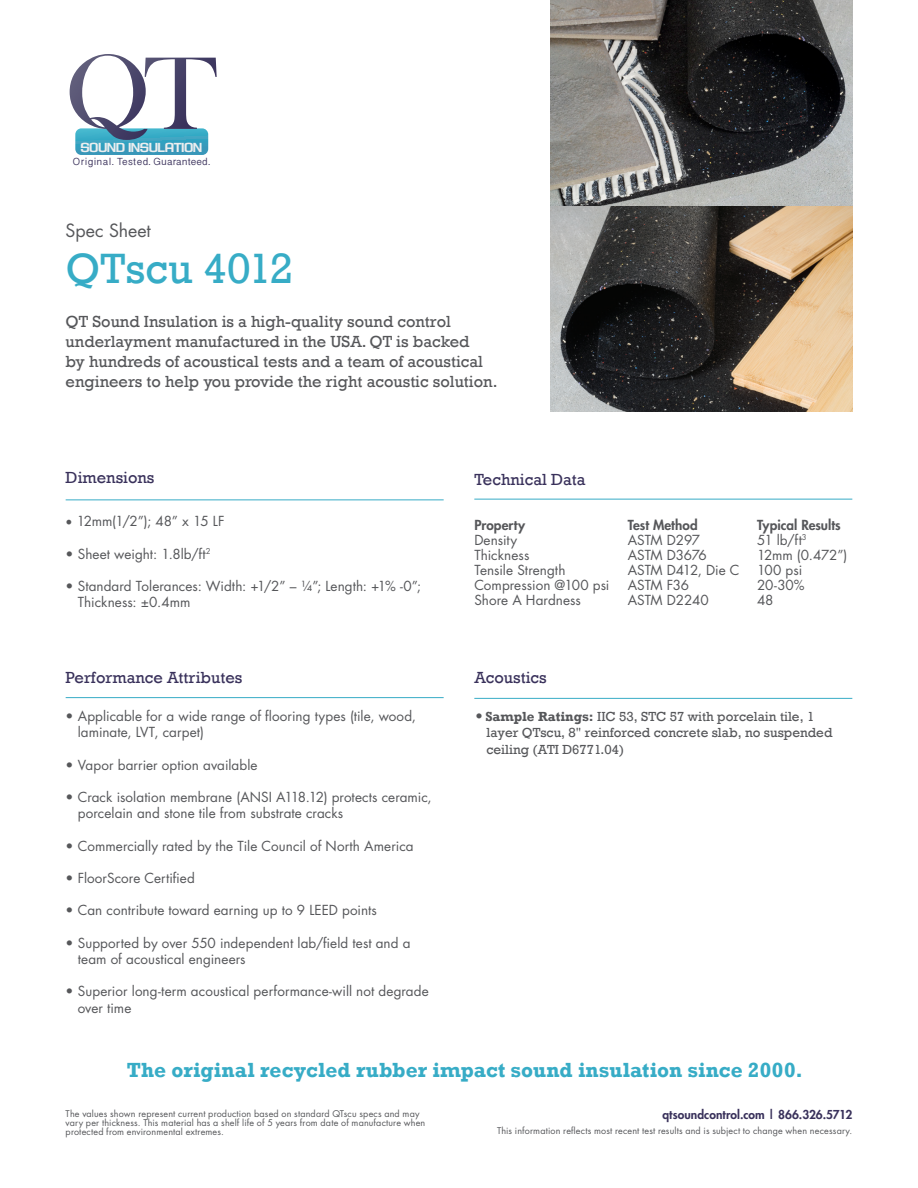
<style>
.page{position:relative;width:918px;height:1188px;background:#fff}
.page>*{position:absolute;margin:0;border:0;box-sizing:border-box;transform-origin:0 0}
.Case_Study{font:43.5px "Rockwell";color:#37acc6}
.Case_Study-2{font:700 21px "Rockwell";letter-spacing:.005em;color:#37acc6}
.Case_Study-3{font:17.7px "Futura";letter-spacing:-.005em;color:#56575a}
.Case_Study-4{font:16.5px/19.8px "Rockwell";color:#56575a}
.t1{font:16.5px "Rockwell";color:#39315b}
.t2{font:13.65px "House Gothic HG23 Ext BOLD2";letter-spacing:-.04em;color:#eceeef}
.Case_Study-5{font:13.5px/16.2px "Futura";letter-spacing:.005em;color:#56575a}
.Case_Study-6{font:13.5px/16.2px "Rockwell";color:#56575a}
.Case_Study-7{font:800 13.5px "Futura";letter-spacing:.005em;color:#56575a}
.Case_Study-8{font:13.5px "Futura";letter-spacing:-.02em;color:#56575a}
.Case_Study-9{font:13.5px "Futura";letter-spacing:-.015em;color:#56575a}
.Case_Study-10{font:800 12px "Futura";letter-spacing:.005em;color:#39315b}
.t3{font:10.35px "Gurmukhi Sangam MN";letter-spacing:.06em;color:#39305a}
.Case_Study-11{font:9px/9px "Futura";letter-spacing:.02em;color:#56575a}
.s1{font-family:"Minion Pro";font-size:18px}
.s2{font-family:"Futura"}
.s3{font-weight:700}
</style>
<div class="page">
<img style="left:551px;top:0;width:301px;height:412px">
<svg style="left:70px;top:54px;width:147px;height:101px"></svg>
<hr style="left:66px;top:697px;width:378px;height:1px;background:#37acc6">
<hr style="left:474px;top:698px;width:378px;height:1px;background:#37acc6">
<hr style="left:474px;top:499px;width:378px;height:1px;background:#37acc6">
<hr style="left:66px;top:500px;width:378px;height:1px;background:#37acc6">
<p class="t2" style="left:81px;top:140px;width:123px">SOUND INSULATION</p>
<p class="t3" style="left:73px;top:156px;width:139px">Original. Tested. Guaranteed.</p>
<p class="Case_Study-3" style="left:66px;top:219px;width:87px">Spec Sheet</p>
<p class="Case_Study" style="left:66px;top:243px;width:229px">QTscu 4012</p>
<p class="Case_Study-4" style="left:66px;top:312px;width:433px">QT Sound Insulation is a high-quality sound control underlayment manufactured in the USA. QT is backed<br>by hundreds of acoustical tests and a team of acoustical engineers to help you provide the right acoustic solution.</p>
<p class="t1" style="left:66px;top:468px;width:90px">Dimensions</p>
<p class="Case_Study-8" style="left:66px;top:512px;width:160px"><span class="s1">•</span> 12mm(1/2”); 48” x 15 LF</p>
<p class="Case_Study-5" style="left:66px;top:545px;width:146px">• Sheet weight: 1.8lb/ft<sup>2</sup></p>
<p class="Case_Study-5" style="left:78px;top:578px;width:345px;text-indent:-12px">• Standard Tolerances: Width: +1/2” – ¼”; Length: +1% -0”;<br>Thickness: ±0.4mm</p>
<p class="t1" style="left:474px;top:470px;width:113px">Technical Data</p>
<p class="Case_Study-7" style="left:474px;top:516px;width:52px">Property</p>
<p class="Case_Study-5" style="left:474px;top:532px;width:44px">Density</p>
<p class="Case_Study-5" style="left:474px;top:547px;width:57px">Thickness</p>
<p class="Case_Study-5" style="left:474px;top:562px;width:93px">Tensile Strength</p>
<p class="Case_Study-5" style="left:474px;top:577px;width:137px">Compression @100 psi</p>
<p class="Case_Study-5" style="left:474px;top:592px;width:108px">Shore A Hardness</p>
<p class="Case_Study-7" style="left:628px;top:516px;width:71px">Test Method</p>
<p class="Case_Study-9" style="left:628px;top:531px;width:74px">ASTM D297</p>
<p class="Case_Study-8" style="left:628px;top:546px;width:81px">ASTM D3676</p>
<p class="Case_Study-5" style="left:628px;top:562px;width:113px">ASTM D412, Die C</p>
<p class="Case_Study-5" style="left:628px;top:577px;width:63px">ASTM F36</p>
<p class="Case_Study-5" style="left:628px;top:592px;width:83px">ASTM D2240</p>
<p class="Case_Study-7" style="left:757px;top:516px;width:85px">Typical Results</p>
<p class="Case_Study-5" style="left:757px;top:532px;width:51px">51 lb/ft<sup>3</sup></p>
<p class="Case_Study-5" style="left:757px;top:547px;width:92px">12mm (0.472”)</p>
<p class="Case_Study-5" style="left:757px;top:562px;width:47px">100 psi</p>
<p class="Case_Study-5" style="left:757px;top:577px;width:49px">20-30%</p>
<p class="Case_Study-5" style="left:757px;top:592px;width:18px">48</p>
<p class="t1" style="left:66px;top:668px;width:178px">Performance Attributes</p>
<p class="Case_Study-5" style="left:78px;top:708px;width:340px;text-indent:-12px">• Applicable for a wide range of flooring types (tile, wood, laminate, LVT, carpet)</p>
<p class="Case_Study-5" style="left:66px;top:756px;width:193px">• Vapor barrier option available</p>
<p class="Case_Study-5" style="left:78px;top:789px;width:355px;text-indent:-12px">• Crack isolation membrane (ANSI A118.12) protects ceramic, porcelain and stone tile from substrate cracks</p>
<p class="Case_Study-5" style="left:66px;top:837px;width:350px">• Commercially rated by the Tile Council of North America</p>
<p class="Case_Study-5" style="left:66px;top:870px;width:131px">• FloorScore Certified</p>
<p class="Case_Study-5" style="left:66px;top:902px;width:313px">• Can contribute toward earning up to 9 LEED points</p>
<p class="Case_Study-5" style="left:78px;top:935px;width:334px;text-indent:-12px">• Supported by over 550 independent lab/field test and a team of acoustical engineers</p>
<p class="Case_Study-5" style="left:78px;top:983px;width:352px;text-indent:-12px">• Superior long-term acoustical performance-will not degrade over time</p>
<p class="t1" style="left:474px;top:668px;width:74px">Acoustics</p>
<p class="Case_Study-6" style="left:486px;top:709px;width:348px;text-indent:-11px"><span class="s2">•</span> <span class="s3">Sample Ratings:</span> IIC 53, STC 57 with porcelain tile, 1 layer QTscu, 8" reinforced concrete slab, no suspended ceiling (ATI D6771.04)</p>
<p class="Case_Study-2" style="left:127px;top:1057px;width:678px">The original recycled rubber impact sound insulation since 2000.</p>
<p class="Case_Study-11" style="left:66px;top:1109px;width:361px">The values shown represent current production based on standard QTscu specs and may vary per thickness. This material has a shelf life of 5 years from date of manufacture when protected from environmental extremes.</p>
<p class="Case_Study-10" style="left:662px;top:1107px;width:191px">qtsoundcontrol.com | 866.326.5712</p>
<p class="Case_Study-11" style="left:497px;top:1126px;width:357px">This information reflects most recent test results and is subject to change when necessary.</p>
</div>
